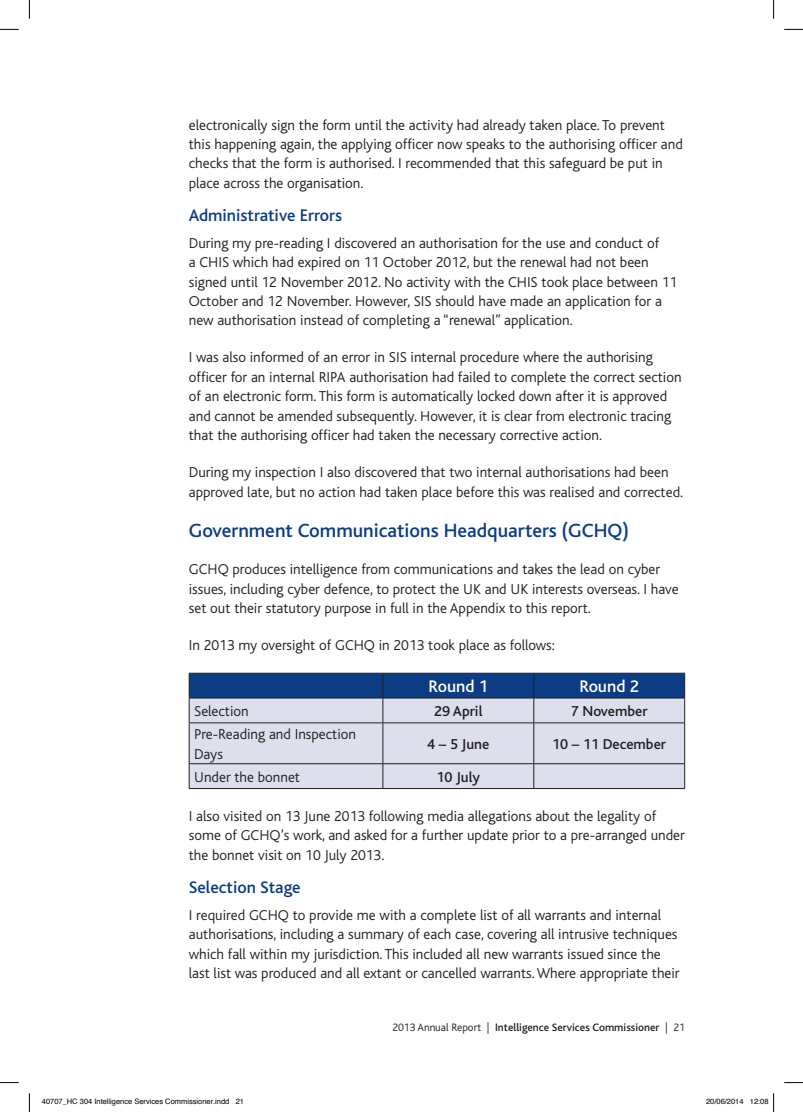
<style>
.page{position:relative;width:803px;height:1112px;background:#fff}
.page>*{position:absolute;margin:0;border:0;box-sizing:border-box;transform-origin:0 0}
.t1{font:500 20px "Bliss";color:#0c3c83}
.t2{font:500 17.5px "Bliss";color:#0c3c83}
.t3{font:500 17.5px "Bliss";color:#fff}
.t4{font:300 15px/19.4px "Bliss";color:#231f20}
.t5{font:500 15px "Bliss";color:#231f20}
.t6{font:500 11.25px "Bliss";color:#231f20}
.t7{font:7.5px "Helvetica";color:#000}
.s1{font-weight:300}
</style>
<div class="page">
<div style="left:190px;top:723px;width:494px;height:65px;background:#dddfed"></div>
<hr style="left:189px;top:672px;width:194px;height:1px;background:#231f20">
<hr style="left:383px;top:672px;width:151px;height:1px;background:#231f20">
<hr style="left:534px;top:672px;width:151px;height:1px;background:#231f20">
<svg style="left:189px;top:673px;width:496px;height:49px;background:#7088b1"></svg>
<hr style="left:189px;top:722px;width:194px;height:1px;background:#231f20">
<hr style="left:189px;top:723px;width:1px;height:40px;background:#231f20">
<hr style="left:383px;top:722px;width:151px;height:1px;background:#231f20">
<hr style="left:383px;top:723px;width:1px;height:40px;background:#231f20">
<hr style="left:534px;top:722px;width:151px;height:1px;background:#231f20">
<hr style="left:533px;top:723px;width:1px;height:40px;background:#231f20">
<hr style="left:684px;top:723px;width:1px;height:40px;background:#231f20">
<hr style="left:189px;top:763px;width:194px;height:1px;background:#231f20">
<svg style="left:189px;top:763px;width:1px;height:25px"></svg>
<hr style="left:189px;top:788px;width:194px;height:1px;background:#231f20">
<hr style="left:383px;top:763px;width:151px;height:1px;background:#231f20">
<svg style="left:383px;top:763px;width:1px;height:25px"></svg>
<hr style="left:383px;top:788px;width:151px;height:1px;background:#231f20">
<hr style="left:534px;top:763px;width:151px;height:1px;background:#231f20">
<svg style="left:533px;top:763px;width:1px;height:25px"></svg>
<svg style="left:684px;top:763px;width:1px;height:25px"></svg>
<hr style="left:534px;top:788px;width:151px;height:1px;background:#231f20">
<svg style="left:0;top:29px;width:19px;height:1px"></svg>
<svg style="left:784px;top:29px;width:19px;height:1px"></svg>
<svg style="left:0;top:1082px;width:19px;height:1px"></svg>
<svg style="left:784px;top:1082px;width:19px;height:1px"></svg>
<svg style="left:29px;top:0;width:1px;height:19px"></svg>
<svg style="left:29px;top:1093px;width:1px;height:18px"></svg>
<svg style="left:773px;top:0;width:1px;height:19px"></svg>
<svg style="left:773px;top:1093px;width:1px;height:18px"></svg>
<p class="t4" style="left:189px;top:115px;width:495px">electronically sign the form until the activity had already taken place. To prevent this happening again, the applying officer now speaks to the authorising officer and checks that the form is authorised. I recommended that this safeguard be put in place across the organisation.</p>
<p class="t2" style="left:189px;top:206px;width:155px">Administrative Errors</p>
<p class="t4" style="left:189px;top:233px;width:490px">During my pre-reading I discovered an authorisation for the use and conduct of<br>a CHIS which had expired on 11 October 2012, but the renewal had not been signed until 12 November 2012. No activity with the CHIS took place between 11<br>October and 12 November. However, SIS should have made an application for a new authorisation instead of completing a “renewal” application.</p>
<p class="t4" style="left:189px;top:348px;width:494px">I was also informed of an error in SIS internal procedure where the authorising officer for an internal RIPA authorisation had failed to complete the correct section of an electronic form. This form is automatically locked down after it is approved and cannot be amended subsequently. However, it is clear from electronic tracing that the authorising officer had taken the necessary corrective action.</p>
<p class="t4" style="left:189px;top:462px;width:496px">During my inspection I also discovered that two internal authorisations had been approved late, but no action had taken place before this was realised and corrected.</p>
<h1 class="t1" style="left:189px;top:520px;width:442px">Government Communications Headquarters (GCHQ)</h1>
<p class="t4" style="left:189px;top:560px;width:491px">GCHQ produces intelligence from communications and takes the lead on cyber issues, including cyber defence, to protect the UK and UK interests overseas. I have set out their statutory purpose in full in the Appendix to this report.</p>
<p class="t4" style="left:189px;top:635px;width:367px">In 2013 my oversight of GCHQ in 2013 took place as follows:</p>
<p class="t3" style="left:428px;top:677px;width:61px">Round 1</p>
<p class="t3" style="left:579px;top:677px;width:61px">Round 2</p>
<p class="t4" style="left:194px;top:701px;width:56px">Selection</p>
<p class="t5" style="left:434px;top:703px;width:50px">29 April</p>
<p class="t5" style="left:571px;top:703px;width:78px">7 November</p>
<p class="t4" style="left:194px;top:724px;width:163px">Pre-Reading and Inspection<br>Days</p>
<p class="t5" style="left:427px;top:736px;width:64px">4 – 5 June</p>
<p class="t5" style="left:552px;top:736px;width:115px">10 – 11 December</p>
<p class="t4" style="left:194px;top:767px;width:107px">Under the bonnet</p>
<p class="t5" style="left:437px;top:769px;width:45px">10 July</p>
<p class="t4" style="left:189px;top:806px;width:498px">I also visited on 13 June 2013 following media allegations about the legality of some of GCHQ’s work, and asked for a further update prior to a pre-arranged under the bonnet visit on 10 July 2013.</p>
<p class="t2" style="left:189px;top:878px;width:113px">Selection Stage</p>
<p class="t4" style="left:189px;top:905px;width:492px">I required GCHQ to provide me with a complete list of all warrants and internal authorisations, including a summary of each case, covering all intrusive techniques which fall within my jurisdiction. This included all new warrants issued since the last list was produced and all extant or cancelled warrants. Where appropriate their</p>
<p class="t6" style="left:392px;top:1021px;width:294px"><span class="s1">2013 Annual Report |</span> Intelligence Services Commissioner <span class="s1">| 21</span></p>
<p class="t7" style="left:42px;top:1095px;width:204px">40707_HC 304 Intelligence Services Commissioner.indd 21</p>
<p class="t7" style="left:706px;top:1095px;width:64px">20/06/2014 12:08</p>
</div>
